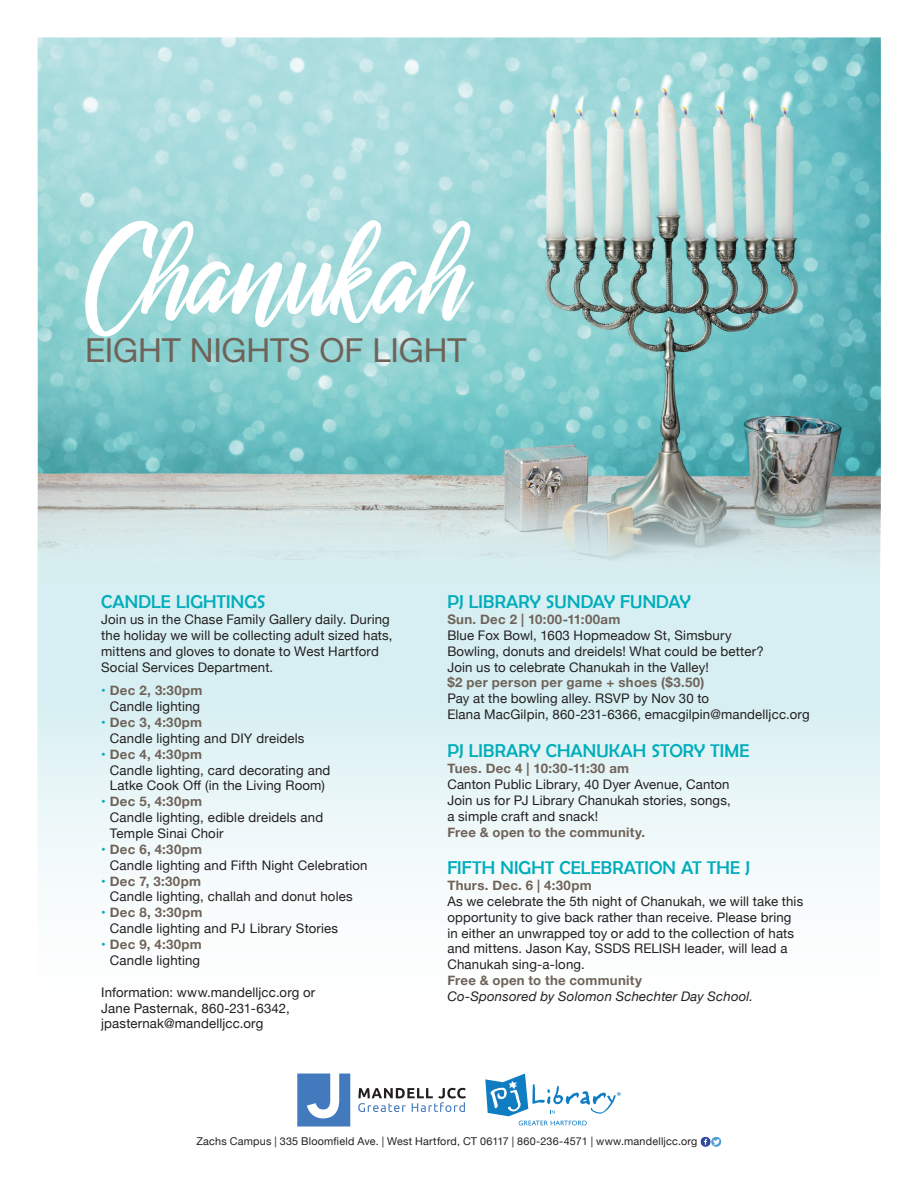
<style>
.page{position:relative;width:918px;height:1188px;background:#fff}
.page>*{position:absolute;margin:0;border:0;box-sizing:border-box;transform-origin:0 0}
.t1{font:106.5px "Raph Lanok Future";color:#fff}
.t2{font:33px "Helvetica Neue";letter-spacing:-.005em;color:#6f6359}
.t3{font:18.6px "Berlin Sans FB";letter-spacing:.005em;color:#00adbb}
.t4{font:13.2px/15.9px "Helvetica Neue";letter-spacing:.01em;color:#231f20}
.t5{font:700 13.2px "Helvetica Neue";letter-spacing:.02em;color:#6f6359}
.t6{font:italic 13.2px "Helvetica Neue";letter-spacing:.015em;color:#231f20}
.t7{font:10.8px "Helvetica Neue";letter-spacing:.02em;color:#231f20}
.s1{font-weight:700;color:#00adbb}
.s2{font-weight:700;color:#6f6359}
</style>
<div class="page">
<svg style="left:38px;top:590px;width:842px;height:285px;fill:#ddf1f4"></svg>
<img style="left:38px;top:38px;width:842px;height:552px">
<svg style="left:485px;top:1074px;width:136px;height:51px"></svg>
<svg style="left:701px;top:1137px;width:10px;height:10px"></svg>
<svg style="left:704px;top:1139px;width:3px;height:6px"></svg>
<svg style="left:711px;top:1137px;width:10px;height:10px"></svg>
<svg style="left:713px;top:1139px;width:7px;height:6px"></svg>
<svg style="left:358px;top:1088px;width:108px;height:24px"></svg>
<svg style="left:297px;top:1074px;width:53px;height:53px"></svg>
<h1 class="t1" style="left:85px;top:215px;width:386px">Chanukah</h1>
<h2 class="t2" style="left:85px;top:326px;width:383px">EIGHT NIGHTS OF LIGHT</h2>
<h3 class="t3" style="left:101px;top:591px;width:166px">CANDLE LIGHTINGS</h3>
<p class="t4" style="left:101px;top:612px;width:293px">Join us in the Chase Family Gallery daily. During the holiday we will be collecting adult sized hats, mittens and gloves to donate to West Hartford Social Services Department.</p>
<p class="t4" style="left:101px;top:683px;width:103px;text-align:center"><span class="s1">•</span> <span class="s2">Dec 2, 3:30pm<br></span>Candle lighting</p>
<p class="t4" style="left:110px;top:715px;width:196px;text-indent:-9px"><span class="s1">•</span> <span class="s2">Dec 3, 4:30pm<br></span>Candle lighting and DIY dreidels</p>
<p class="t4" style="left:110px;top:747px;width:222px;text-indent:-9px"><span class="s1">•</span> <span class="s2">Dec 4, 4:30pm<br></span>Candle lighting, card decorating and<br>Latke Cook Off (in the Living Room)</p>
<p class="t4" style="left:110px;top:794px;width:215px;text-indent:-9px"><span class="s1">•</span> <span class="s2">Dec 5, 4:30pm<br></span>Candle lighting, edible dreidels and<br>Temple Sinai Choir</p>
<p class="t4" style="left:110px;top:842px;width:259px;text-indent:-9px"><span class="s1">•</span> <span class="s2">Dec 6, 4:30pm<br></span>Candle lighting and Fifth Night Celebration</p>
<p class="t4" style="left:110px;top:874px;width:244px;text-indent:-9px"><span class="s1">•</span> <span class="s2">Dec 7, 3:30pm<br></span>Candle lighting, challah and donut holes</p>
<p class="t4" style="left:110px;top:905px;width:230px;text-indent:-9px"><span class="s1">•</span> <span class="s2">Dec 8, 3:30pm<br></span>Candle lighting and PJ Library Stories</p>
<p class="t4" style="left:101px;top:937px;width:102px;text-align:center"><span class="s1">•</span> <span class="s2">Dec 9, 4:30pm<br></span>Candle lighting</p>
<p class="t4" style="left:101px;top:985px;width:216px">Information: www.mandelljcc.org or<br>Jane Pasternak, 860-231-6342, jpasternak@mandelljcc.org</p>
<h3 class="t3" style="left:447px;top:591px;width:245px">PJ LIBRARY SUNDAY FUNDAY</h3>
<p class="t5" style="left:447px;top:609px;width:175px">Sun. Dec 2 | 10:00-11:00am</p>
<p class="t4" style="left:447px;top:628px;width:318px">Blue Fox Bowl, 1603 Hopmeadow St, Simsbury<br>Bowling, donuts and dreidels! What could be better?<br>Join us to celebrate Chanukah in the Valley!</p>
<p class="t5" style="left:447px;top:672px;width:259px">$2 per person per game + shoes ($3.50)</p>
<p class="t4" style="left:447px;top:691px;width:364px">Pay at the bowling alley. RSVP by Nov 30 to<br>Elana MacGilpin, 860-231-6366, emacgilpin@mandelljcc.org</p>
<h3 class="t3" style="left:447px;top:741px;width:304px">PJ LIBRARY CHANUKAH STORY TIME</h3>
<p class="t5" style="left:447px;top:758px;width:183px">Tues. Dec 4 | 10:30-11:30 am</p>
<p class="t4" style="left:447px;top:777px;width:285px;text-align:justify">Canton Public Library, 40 Dyer Avenue, Canton Join us for PJ Library Chanukah stories, songs, a simple craft and snack!</p>
<p class="t5" style="left:447px;top:822px;width:199px">Free &amp; open to the community.</p>
<h3 class="t3" style="left:447px;top:857px;width:304px">FIFTH NIGHT CELEBRATION AT THE J</h3>
<p class="t5" style="left:447px;top:875px;width:146px">Thurs. Dec. 6 | 4:30pm</p>
<p class="t4" style="left:447px;top:894px;width:357px">As we celebrate the 5th night of Chanukah, we will take this opportunity to give back rather than receive. Please bring in either an unwrapped toy or add to the collection of hats and mittens. Jason Kay, SSDS RELISH leader, will lead a Chanukah sing-a-long.</p>
<p class="t5" style="left:447px;top:970px;width:196px">Free &amp; open to the community</p>
<p class="t6" style="left:447px;top:987px;width:307px">Co-Sponsored by Solomon Schechter Day School.</p>
<p class="t7" style="left:196px;top:1133px;width:503px">Zachs Campus | 335 Bloomfield Ave. | West Hartford, CT 06117 | 860-236-4571 | www.mandelljcc.org</p>
</div>
